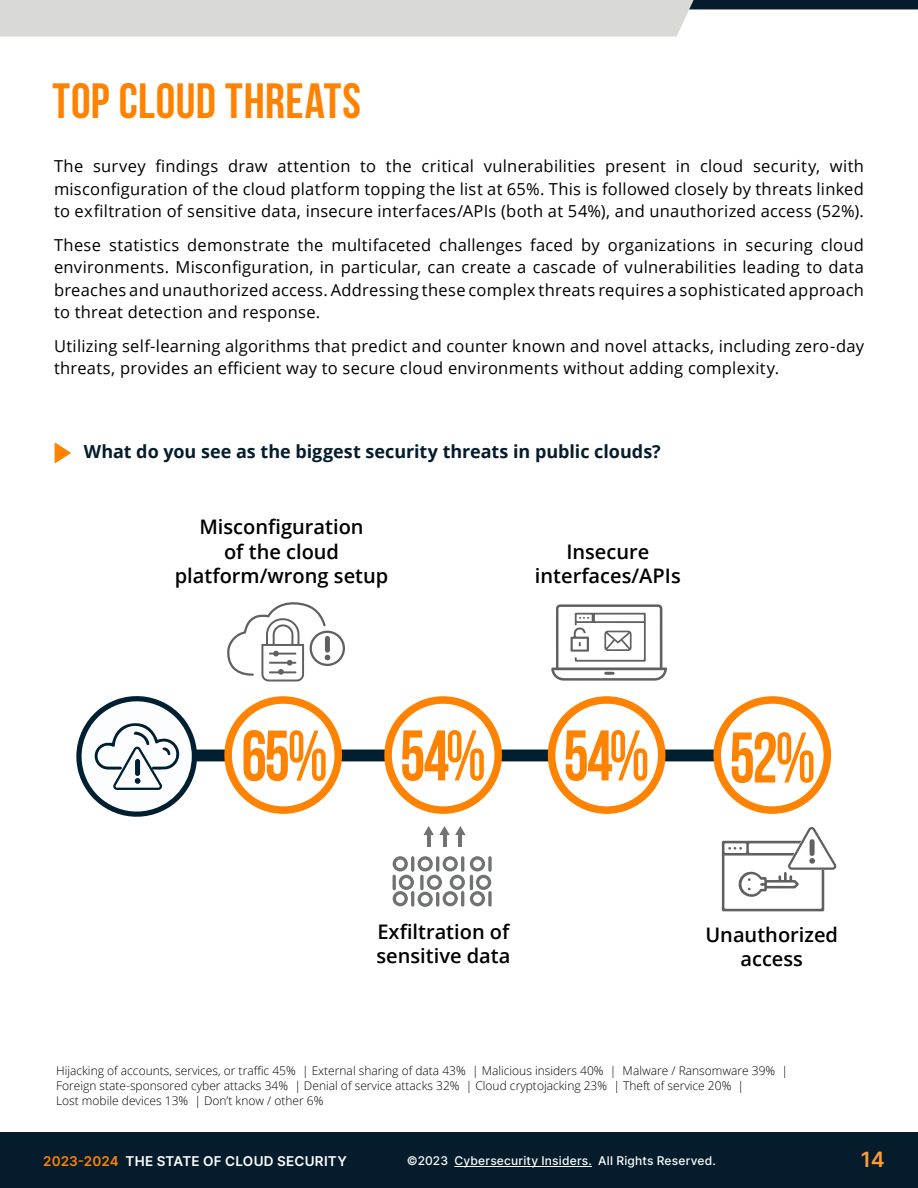
<style>
.page{position:relative;width:918px;height:1188px;background:#fff}
.page>*{position:absolute;margin:0;border:0;box-sizing:border-box;transform-origin:0 0}
.t1{font:71.4px "Bebas Neue";letter-spacing:-.03em;color:#ff8200;scale:.9 1}
.t2{font:49.5px "Bebas Neue";letter-spacing:.01em;color:#ff8200}
.t3{font:600 21px "Inter";color:#ff9b33}
.t4{font:600 20.1px/24px "Open Sans";color:#000;text-align:center}
.t5{font:700 18px "Open Sans";letter-spacing:-.005em;color:#051c2c}
.t6{font:16.5px/22.5px "Open Sans";letter-spacing:.015em;color:#000;text-align:justify}
.t7{font:600 13.5px "Inter";letter-spacing:.01em;color:#fff}
.t8{font:300 12px/15px "Open Sans";color:#000}
.t9{font:500 12px "Inter";letter-spacing:.02em;color:#fff}
.s1{color:#ff8200}
</style>
<div class="page">
<div style="left:0;top:1132px;width:918px;height:56px;background:#051c2c"></div>
<hr style="left:454px;top:1166px;width:138px;height:1px;background:#fff">
<svg style="left:0;top:0;width:918px;height:37px"></svg>
<svg style="left:55px;top:443px;width:16px;height:20px"></svg>
<div style="left:115px;top:750px;width:702px;height:11px;background:#002032;border-radius:4px"></div>
<svg style="left:713px;top:696px;width:118px;height:118px"></svg>
<div style="left:721px;top:704px;width:103px;height:102px;background:#fff;border-radius:50%"></div>
<svg style="left:551px;top:604px;width:116px;height:77px"></svg>
<svg style="left:722px;top:827px;width:114px;height:84px"></svg>
<svg style="left:227px;top:602px;width:118px;height:79px"></svg>
<svg style="left:423px;top:826px;width:43px;height:21px"></svg>
<svg style="left:488px;top:856px;width:4px;height:16px"></svg>
<svg style="left:393px;top:856px;width:98px;height:51px"></svg>
<svg style="left:488px;top:891px;width:4px;height:16px"></svg>
<svg style="left:384px;top:696px;width:118px;height:118px"></svg>
<div style="left:392px;top:704px;width:102px;height:102px;background:#fff;border-radius:50%"></div>
<svg style="left:224px;top:696px;width:118px;height:118px"></svg>
<div style="left:232px;top:704px;width:103px;height:102px;background:#fff;border-radius:50%"></div>
<svg style="left:548px;top:696px;width:117px;height:118px"></svg>
<div style="left:555px;top:704px;width:103px;height:102px;background:#fff;border-radius:50%"></div>
<svg style="left:76px;top:696px;width:128px;height:121px"></svg>
<h2 class="t2" style="left:52px;top:74px;width:310px">TOP CLOUD THREATS</h2>
<p class="t6" style="left:54px;top:155px;width:812px">The survey findings draw attention to the critical vulnerabilities present in cloud security, with misconfiguration of the cloud platform topping the list at 65%. This is followed closely by threats linked to exfiltration of sensitive data, insecure interfaces/APIs (both at 54%), and unauthorized access (52%).</p>
<p class="t6" style="left:54px;top:233px;width:812px">These statistics demonstrate the multifaceted challenges faced by organizations in securing cloud environments. Misconfiguration, in particular, can create a cascade of vulnerabilities leading to data breaches and unauthorized access. Addressing these complex threats requires a sophisticated approach to threat detection and response.</p>
<p class="t6" style="left:54px;top:334px;width:812px">Utilizing self-learning algorithms that predict and counter known and novel attacks, including zero-day threats, provides an efficient way to secure cloud environments without adding complexity.</p>
<p class="t5" style="left:84px;top:439px;width:578px">What do you see as the biggest security threats in public clouds?</p>
<p class="t4" style="left:175px;top:515px;width:215px">Misconfiguration<br>of the cloud platform/wrong setup</p>
<p class="t4" style="left:535px;top:539px;width:147px">Insecure interfaces/APIs</p>
<h1 class="t1" style="left:241px;top:717px;width:640px">65% 54% 54% 52%</h1>
<p class="t4" style="left:376px;top:919px;width:135px;text-align:left">Exfiltration of sensitive data</p>
<p class="t4" style="left:705px;top:922px;width:134px">Unauthorized access</p>
<p class="t8" style="left:56px;top:1063px;width:733px">Hijacking of accounts, services, or traffic 45% | External sharing of data 43% | Malicious insiders 40% | Malware / Ransomware 39% |<br>Foreign state-sponsored cyber attacks 34% | Denial of service attacks 32% | Cloud cryptojacking 23% | Theft of service 20% |<br>Lost mobile devices 13% | Don’t know / other 6%</p>
<p class="t7" style="left:43px;top:1151px;width:305px"><span class="s1">2023-2024</span> THE STATE OF CLOUD SECURITY</p>
<p class="t9" style="left:407px;top:1151px;width:310px">©2023 Cybersecurity Insiders. All Rights Reserved.</p>
<p class="t3" style="left:861px;top:1144px;width:26px">14</p>
</div>
